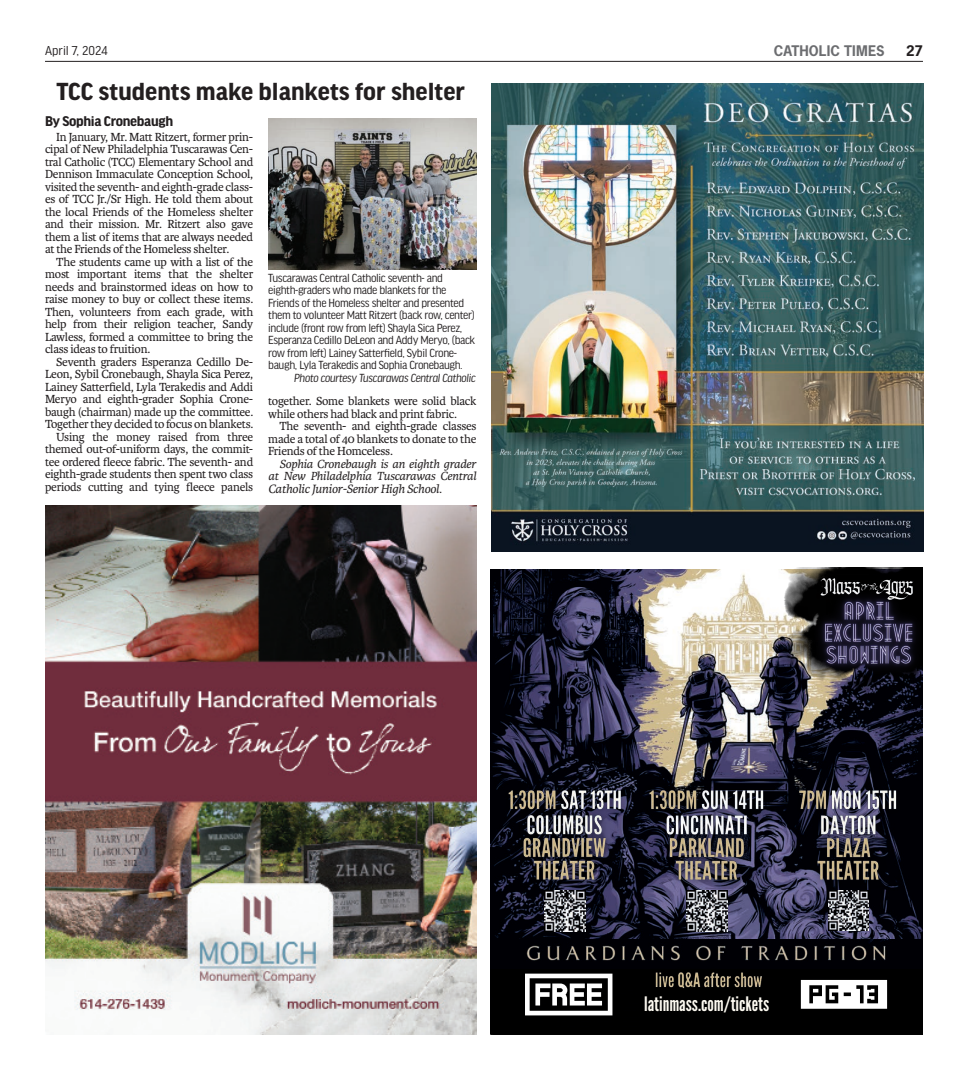
<style>
.page{position:relative;width:968px;height:1080px;background:#fff}
.page>*{position:absolute;margin:0;border:0;box-sizing:border-box;transform-origin:0 0}
.t1{font:700 26.25px "Good Headline Pro";color:#231f20}
.t2{font:19.88px "League Gothic";color:#fefbf2}
.t3{font:700 15px "Good Headline Pro";letter-spacing:-.02em;color:#231f20}
.t4{font:700 13.75px "News Gothic Std";letter-spacing:.01em;color:#6c6d70}
.t5{font:13.75px "Good Headline Pro Narr";letter-spacing:.005em;color:#231f20}
.t6{font:700 13.75px "News Gothic Std";color:#231f20}
.t7{font:italic 12.75px "Karmina";letter-spacing:-.02em;color:#231f20}
.t8{font:12.5px/12.5px "Karmina";letter-spacing:-.02em;color:#231f20;text-align:justify}
.t9{font:12.5px/12.5px "Good Headline Pro Narr";letter-spacing:-.03em;color:#231f20}
.t10{font:italic 12.5px/12.5px "Karmina";letter-spacing:-.02em;color:#231f20;text-align:right}
.t11{font:italic 12.5px "Good Headline Pro Narr";letter-spacing:-.03em;color:#231f20}
</style>
<div class="page">
<hr style="left:45px;top:61px;width:877px;height:1px;background:#231f20">
<img style="left:45px;top:505px;width:431px;height:529px">
<img style="left:490px;top:569px;width:432px;height:370px">
<div style="left:490px;top:968px;width:432px;height:67px;background:#000"></div>
<img style="left:776px;top:567px;width:146px;height:125px">
<img style="left:798px;top:575px;width:124px;height:121px">
<img style="left:809px;top:577px;width:112px;height:24px">
<svg style="left:525px;top:974px;width:87px;height:41px"></svg>
<svg style="left:800px;top:980px;width:87px;height:29px"></svg>
<img style="left:490px;top:939px;width:432px;height:29px">
<img style="left:686px;top:893px;width:41px;height:39px">
<img style="left:828px;top:893px;width:40px;height:38px">
<img style="left:544px;top:893px;width:42px;height:39px">
<img style="left:511px;top:817px;width:107px;height:76px">
<img style="left:643px;top:964px;width:127px;height:34px">
<img style="left:502px;top:783px;width:126px;height:34px">
<img style="left:654px;top:822px;width:106px;height:71px">
<img style="left:805px;top:817px;width:86px;height:76px">
<img style="left:638px;top:779px;width:137px;height:43px">
<img style="left:792px;top:783px;width:111px;height:34px">
<img style="left:268px;top:118px;width:208px;height:151px">
<img style="left:491px;top:83px;width:432px;height:468px">
<p class="t5" style="left:45px;top:44px;width:64px">April 7, 2024</p>
<p class="t4" style="left:773px;top:41px;width:112px">CATHOLIC TIMES</p>
<p class="t6" style="left:906px;top:41px;width:18px">27</p>
<h1 class="t1" style="left:56px;top:79px;width:410px">TCC students make blankets for shelter</h1>
<p class="t3" style="left:45px;top:114px;width:130px">By Sophia Cronebaugh</p>
<p class="t8" style="left:45px;top:130px;width:210px;text-indent:11px">In January, Mr. Matt Ritzert, former prin&shy;cipal of New Philadelphia Tuscarawas Cen&shy;tral Catholic (TCC) Elementary School and Dennison Immaculate Conception School, visited the seventh- and eighth-grade class&shy;es of TCC Jr./Sr High. He told them about the local Friends of the Homeless shelter and their mission. Mr. Ritzert also gave them a list of items that are always needed at the Friends of the Homeless shelter.</p>
<p class="t8" style="left:45px;top:255px;width:210px;text-indent:11px">The students came up with a list of the most important items that the shelter needs and brainstormed ideas on how to raise money to buy or collect these items.<br>Then, volunteers from each grade, with help from their religion teacher, Sandy Lawless, formed a committee to bring the class ideas to fruition.</p>
<p class="t8" style="left:45px;top:355px;width:210px;text-align:right">Seventh graders Esperanza Cedillo De-Leon, Sybil Cronebaugh, Shayla Sica Perez, Lainey Satterfield, Lyla Terakedis and Addi Meryo and eighth-grader Sophia Crone&shy;baugh (chairman) made up the committee.<br>Together they decided to focus on blankets.<br>Using the money raised from three themed out-of-uniform days, the commit&shy;tee ordered fleece fabric. The seventh- and eighth-grade students then spent two class periods cutting and tying fleece panels</p>
<p class="t9" style="left:268px;top:272px;width:208px">Tuscarawas Central Catholic seventh- and eighth-graders who made blankets for the Friends of the Homeless shelter and presented them to volunteer Matt Ritzert (back row, center) include (front row from left) Shayla Sica Perez, Esperanza Cedillo DeLeon and Addy Meryo, (back row from left) Lainey Satterfield, Sybil Crone&shy;baugh, Lyla Terakedis and Sophia Cronebaugh.</p>
<p class="t11" style="left:294px;top:372px;width:183px">Photo courtesy Tuscarawas Central Catholic</p>
<p class="t8" style="left:268px;top:395px;width:210px">together. Some blankets were solid black while others had black and print fabric.</p>
<p class="t8" style="left:268px;top:420px;width:210px;text-indent:11px">The seventh- and eighth-grade classes made a total of 40 blankets to donate to the Friends of the Homceless.</p>
<p class="t10" style="left:268px;top:457px;width:210px">Sophia Cronebaugh is an eighth grader at New Philadelphia Tuscarawas Central</p>
<p class="t7" style="left:268px;top:482px;width:175px">Catholic Junior-Senior High School.</p>
<h2 class="t2" style="left:644px;top:992px;width:126px">latinmass.com/tickets</h2>
</div>
